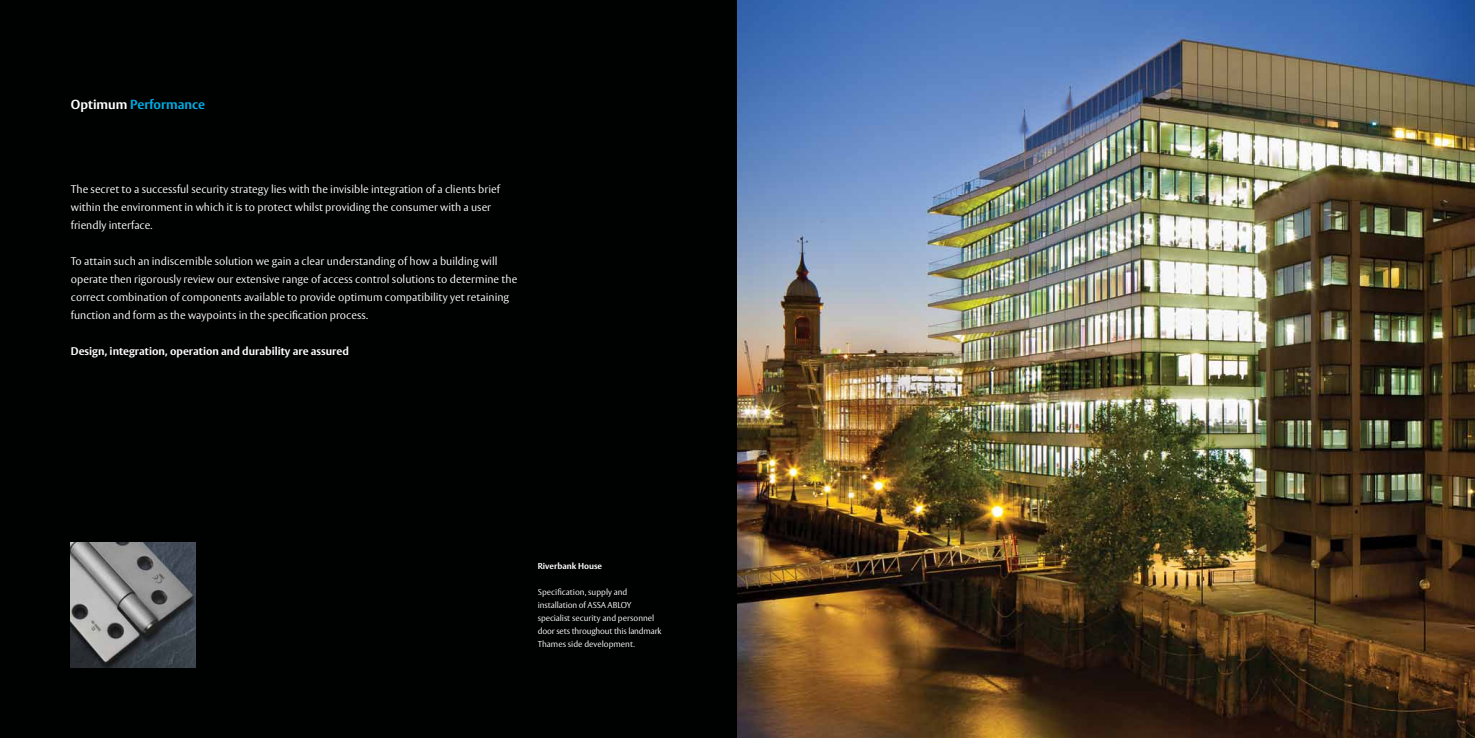
<style>
.page{position:relative;width:1475px;height:738px;background:#fff}
.page>*{position:absolute;margin:0;border:0;box-sizing:border-box;transform-origin:0 0}
.t1{font:700 13px "Vesta";color:#00aee7}
.t2{font:300 11px/18px "Vesta";color:#fff}
.t3{font:700 11px "Vesta";color:#fff}
.t4{font:300 8.5px/13px "Vesta";color:#fff}
.t5{font:700 8.5px "Vesta";color:#fff}
.s1{color:#fff}
</style>
<div class="page">
<div style="left:0;top:0;width:737px;height:737px;background:#000101"></div>
<img style="left:737px;top:0;width:737px;height:737px">
<img style="left:71px;top:542px;width:125px;height:124px">
<p class="t1" style="left:71px;top:96px;width:136px"><span class="s1">Optimum</span> Performance</p>
<p class="t2" style="left:71px;top:180px;width:430px">The secret to a successful security strategy lies with the invisible integration of a clients brief within the environment in which it is to protect whilst providing the consumer with a user friendly interface.</p>
<p class="t2" style="left:71px;top:252px;width:448px">To attain such an indiscernible solution we gain a clear understanding of how a building will operate then rigorously review our extensive range of access control solutions to determine the correct combination of components available to provide optimum compatibility yet retaining function and form as the waypoints in the specification process.</p>
<p class="t3" style="left:71px;top:344px;width:279px">Design, integration, operation and durability are assured</p>
<p class="t5" style="left:537px;top:560px;width:66px">Riverbank House</p>
<p class="t4" style="left:537px;top:585px;width:125px">Specification, supply and installation of ASSA ABLOY specialist security and personnel door sets throughout this landmark<br>Thames side development.</p>
</div>
